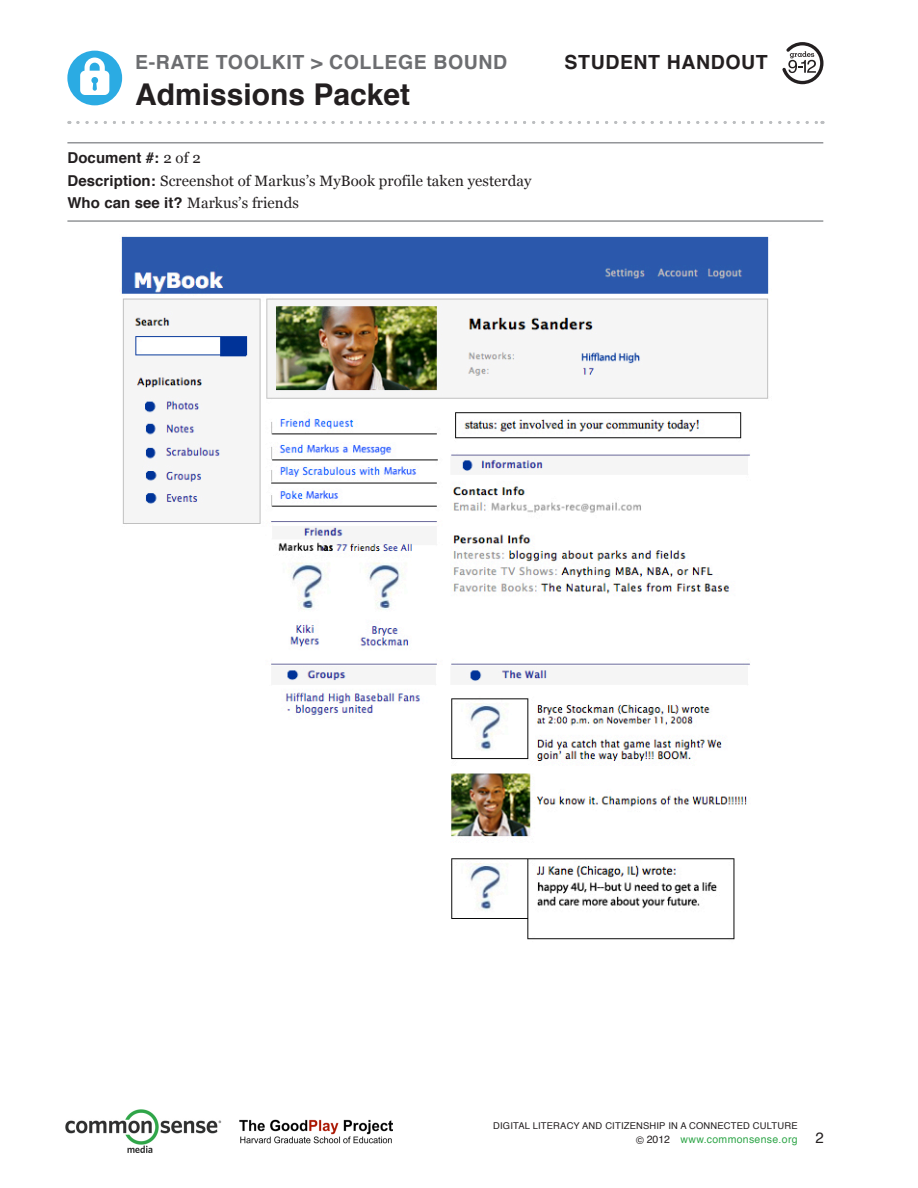
<style>
.page{position:relative;width:918px;height:1188px;background:#fff}
.page>*{position:absolute;margin:0;border:0;box-sizing:border-box;transform-origin:0 0}
.t1{font:700 30px "Helvetica";color:#231f20}
.t2{font:700 19.5px "Helvetica";letter-spacing:.03em;color:#6c6d70}
.t3{font:700 19.5px "Helvetica";letter-spacing:.03em;color:#231f20}
.t4{font:15px/22.5px "Georgia";letter-spacing:.005em;color:#231f20}
.t5{font:15px "Helvetica";color:#231f20}
.t6{font:10.5px "Helvetica";letter-spacing:.03em;color:#2ea548}
.t7{font:9.3px "Helvetica";letter-spacing:.02em;color:#231f20}
.s1{font-family:"Helvetica";font-weight:700}
.s2{color:#231f20}
</style>
<div class="page">
<div style="left:67px;top:51px;width:55px;height:54px;background:#2babe3;border-radius:50%"></div>
<svg style="left:80px;top:58px;width:29px;height:37px"></svg>
<svg style="left:78px;top:121px;width:745px;height:3px"></svg>
<img style="left:239px;top:1119px;width:154px;height:25px">
<img style="left:65px;top:1110px;width:156px;height:43px">
<svg style="left:782px;top:42px;width:41px;height:42px"></svg>
<img style="left:121px;top:236px;width:648px;height:704px">
<hr style="left:67px;top:142px;width:756px;height:2px;background:#939598">
<hr style="left:67px;top:220px;width:756px;height:2px;background:#939598">
<p class="t2" style="left:135px;top:46px;width:374px">e-rate toolkit &gt; college bound</p>
<p class="t1" style="left:135px;top:71px;width:277px">Admissions Packet</p>
<p class="t4" style="left:67px;top:147px;width:466px"><span class="s1">Document #:</span> 2 of 2<br><span class="s1">Description:</span> Screenshot of Markus’s MyBook profile taken yesterday<br><span class="s1">Who can see it?</span> Markus’s friends</p>
<p class="t3" style="left:565px;top:46px;width:205px">student handout</p>
<p class="t7" style="left:493px;top:1119px;width:306px">DIGITAL LITERACY AND CITIZENSHIP IN A CONNECTED CULTURE</p>
<p class="t6" style="left:636px;top:1131px;width:163px"><span class="s2">© 2012</span> www.commonsense.org</p>
<p class="t5" style="left:815px;top:1126px;width:10px">2</p>
</div>
